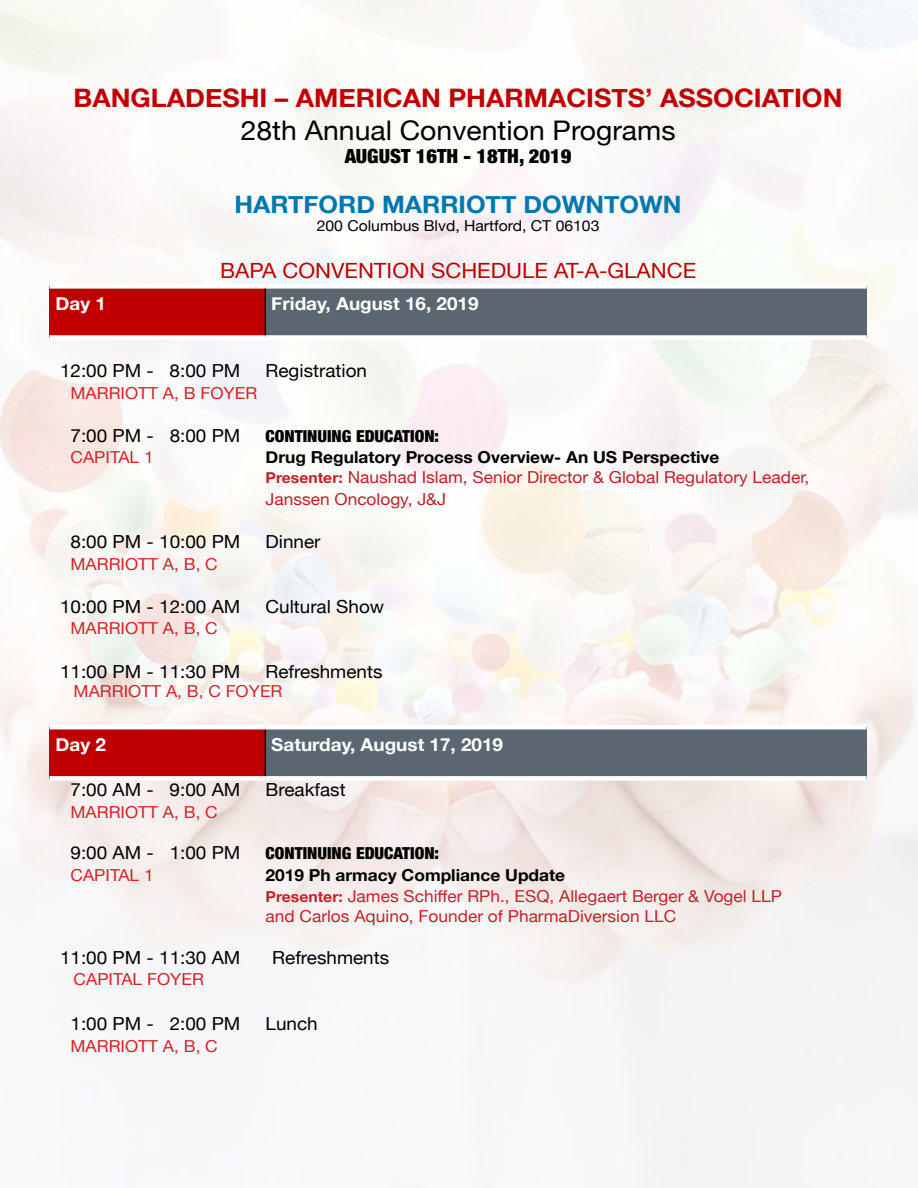
<style>
.page{position:relative;width:918px;height:1188px;background:#fff}
.page>*{position:absolute;margin:0;border:0;box-sizing:border-box;transform-origin:0 0}
.t1{font:27px "Helvetica Neue";color:#000;scale:1.05 1}
.t2{font:700 25.5px "Helvetica Neue";color:#c00000;scale:1.05 1}
.t3{font:700 24px "Helvetica Neue";color:#0078ae;scale:1.05 1}
.t4{font:21px "Helvetica Neue";color:#c00000;scale:1.05 1}
.t5{font:900 condensed 19.5px "Helvetica Neue";color:#000;scale:1.05 1}
.t6{font:18px "Helvetica Neue";color:#000;scale:1.05 1}
.t7{font:700 18px "Helvetica Neue";color:#fff;scale:1.05 1}
.t8{font:16.5px/21.6px "Helvetica Neue";color:#c4212b;scale:1.05 1}
.t9{font:16.5px/19.8px "Helvetica Neue";color:#bd202a;scale:1.05 1}
.t10{font:16.5px "Helvetica Neue";color:#d2232a;scale:1.05 1}
.t11{font:900 condensed 16.5px "Helvetica Neue";color:#000;scale:1.05 1}
.t12{font:15px "Helvetica Neue";color:#000;scale:1.05 1}
.s1{font-weight:700;color:#000}
.s2{font-weight:700;font-size:15px}
</style>
<div class="page">
<img style="left:0;top:0;width:918px;height:1188px">
<div style="left:50px;top:286px;width:215px;height:52px;background:#c00000"></div>
<div style="left:265px;top:286px;width:602px;height:52px;background:#5b6670"></div>
<div style="left:50px;top:284px;width:215px;height:5px;background:#fff"></div>
<div style="left:265px;top:284px;width:602px;height:5px;background:#fff"></div>
<div style="left:50px;top:335px;width:215px;height:5px;background:#fff"></div>
<div style="left:265px;top:335px;width:602px;height:5px;background:#fff"></div>
<hr style="left:265px;top:289px;width:1px;height:46px;background:#000">
<div style="left:50px;top:727px;width:215px;height:51px;background:#c00000"></div>
<div style="left:265px;top:727px;width:602px;height:51px;background:#5b6670"></div>
<hr style="left:265px;top:729px;width:1px;height:47px;background:#000">
<hr style="left:50px;top:725px;width:215px;height:4px;background:#fff">
<hr style="left:265px;top:725px;width:602px;height:4px;background:#fff">
<div style="left:50px;top:776px;width:215px;height:5px;background:#fff"></div>
<div style="left:265px;top:776px;width:602px;height:5px;background:#fff"></div>
<h2 class="t2" style="left:74px;top:78px;width:734px">BANGLADESHI – AMERICAN PHARMACISTS’ ASSOCIATION</h2>
<h1 class="t1" style="left:241px;top:110px;width:416px">28th Annual Convention Programs</h1>
<p class="t5" style="left:345px;top:140px;width:217px">AUGUST 16TH - 18TH, 2019</p>
<h3 class="t3" style="left:235px;top:186px;width:427px">HARTFORD MARRIOTT DOWNTOWN</h3>
<p class="t12" style="left:317px;top:215px;width:271px">200 Columbus Blvd, Hartford, CT 06103</p>
<p class="t4" style="left:220px;top:255px;width:455px">BAPA CONVENTION SCHEDULE AT-A-GLANCE</p>
<p class="t7" style="left:56px;top:289px;width:50px">Day 1</p>
<p class="t7" style="left:271px;top:289px;width:199px">Friday, August 16, 2019</p>
<p class="t6" style="left:60px;top:358px;width:173px">12:00 PM - 8:00 PM</p>
<p class="t6" style="left:266px;top:358px;width:98px">Registration</p>
<p class="t10" style="left:71px;top:381px;width:179px">MARRIOTT A, B FOYER</p>
<p class="t6" style="left:71px;top:422px;width:163px">7:00 PM - 8:00 PM</p>
<p class="t11" style="left:266px;top:422px;width:167px">CONTINUING EDUCATION:</p>
<p class="t10" style="left:71px;top:446px;width:81px">CAPITAL 1</p>
<p class="t9" style="left:266px;top:449px;width:519px"><span class="s1">Drug Regulatory Process Overview- An US Perspective<br></span><span class="s2">Presenter:</span> Naushad Islam, Senior Director &amp; Global Regulatory Leader,</p>
<p class="t9" style="left:266px;top:490px;width:174px">Janssen Oncology, J&amp;J</p>
<p class="t6" style="left:71px;top:529px;width:163px">8:00 PM - 10:00 PM</p>
<p class="t6" style="left:266px;top:529px;width:54px">Dinner</p>
<p class="t10" style="left:71px;top:552px;width:142px">MARRIOTT A, B, C</p>
<p class="t6" style="left:60px;top:593px;width:173px">10:00 PM - 12:00 AM</p>
<p class="t6" style="left:266px;top:593px;width:114px">Cultural Show</p>
<p class="t10" style="left:71px;top:617px;width:142px">MARRIOTT A, B, C</p>
<p class="t6" style="left:60px;top:658px;width:173px">11:00 PM - 11:30 PM</p>
<p class="t6" style="left:266px;top:658px;width:113px">Refreshments</p>
<p class="t10" style="left:74px;top:680px;width:200px">MARRIOTT A, B, C FOYER</p>
<p class="t7" style="left:56px;top:730px;width:50px">Day 2</p>
<p class="t7" style="left:271px;top:730px;width:222px">Saturday, August 17, 2019</p>
<p class="t6" style="left:71px;top:777px;width:163px">7:00 AM - 9:00 AM</p>
<p class="t6" style="left:266px;top:777px;width:78px">Breakfast</p>
<p class="t10" style="left:71px;top:800px;width:142px">MARRIOTT A, B, C</p>
<p class="t6" style="left:71px;top:840px;width:163px">9:00 AM - 1:00 PM</p>
<p class="t11" style="left:266px;top:840px;width:167px">CONTINUING EDUCATION:</p>
<p class="t10" style="left:71px;top:863px;width:81px">CAPITAL 1</p>
<p class="t8" style="left:266px;top:865px;width:493px"><span class="s1">2019 Ph armacy Compliance Update<br></span><span class="s2">Presenter:</span> James Schiffer RPh., ESQ, Allegaert Berger &amp; Vogel LLP</p>
<p class="t8" style="left:266px;top:906px;width:393px">and Carlos Aquino, Founder of PharmaDiversion LLC</p>
<p class="t6" style="left:60px;top:944px;width:173px">11:00 PM - 11:30 AM</p>
<p class="t6" style="left:272px;top:944px;width:113px">Refreshments</p>
<p class="t10" style="left:74px;top:967px;width:126px">CAPITAL FOYER</p>
<p class="t6" style="left:71px;top:1011px;width:163px">1:00 PM - 2:00 PM</p>
<p class="t6" style="left:266px;top:1011px;width:51px">Lunch</p>
<p class="t10" style="left:71px;top:1034px;width:142px">MARRIOTT A, B, C</p>
</div>
